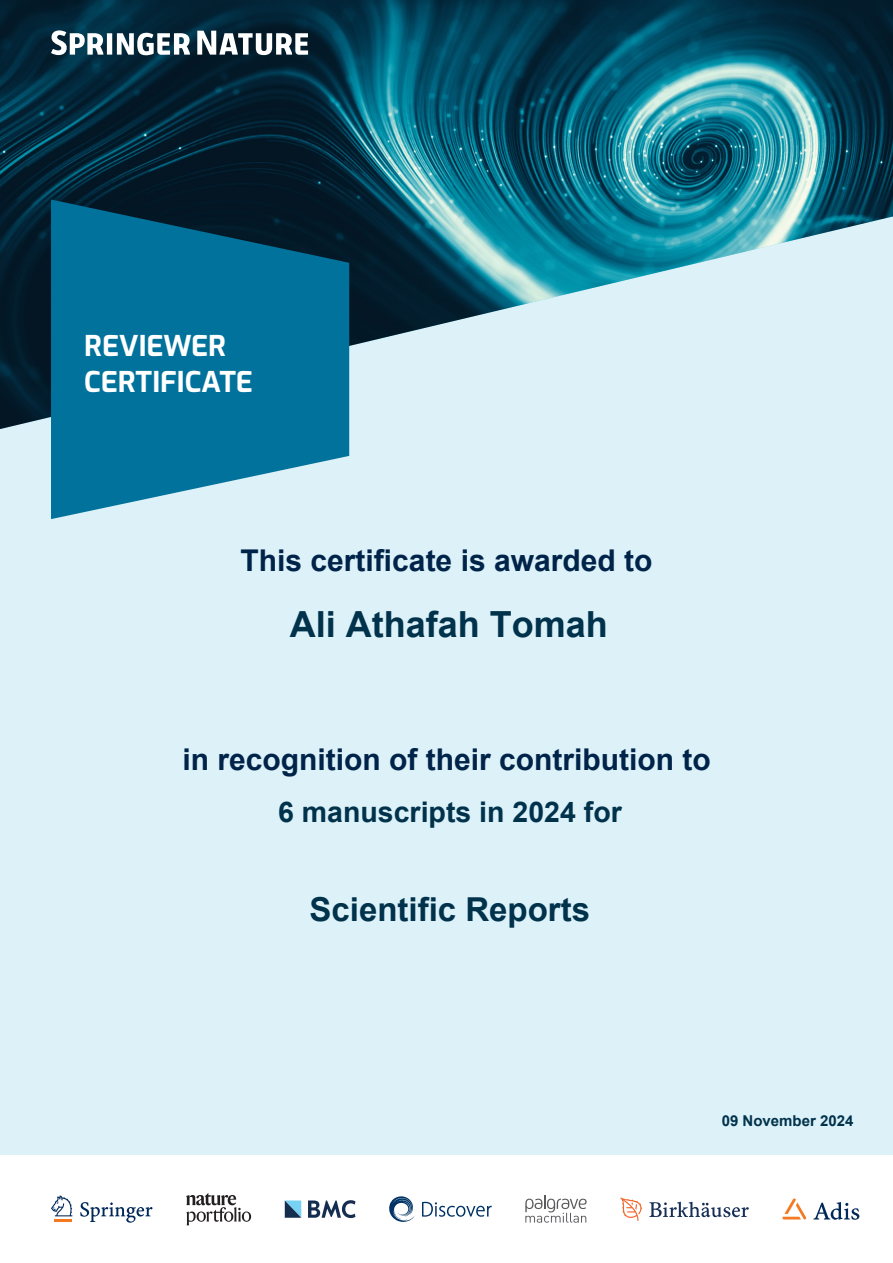
<style>
.page{position:relative;width:893px;height:1263px;background:#fff}
.page>*{position:absolute;margin:0;border:0;box-sizing:border-box;transform-origin:0 0}
.t1{font:700 36px "Arial";color:#01324b}
.t2{font:700 33px "Arial";color:#01324b}
.t3{font:700 30px "Arial";color:#002349}
.t4{font:700 28.5px "Arial";color:#01324b}
.t5{font:700 28.5px/36px "Exo";color:#fff}
.t6{font:700 15px "Arial";color:#01324b}
</style>
<div class="page">
<div style="left:0;top:170px;width:893px;height:984px;background:#dcf1f8"></div>
<img style="left:0;top:0;width:893px;height:429px">
<svg style="left:51px;top:30px;width:139px;height:25px"></svg>
<svg style="left:197px;top:31px;width:111px;height:24px"></svg>
<svg style="left:51px;top:200px;width:298px;height:319px;background:#167598"></svg>
<svg style="left:525px;top:1195px;width:62px;height:28px"></svg>
<svg style="left:51px;top:1195px;width:21px;height:27px"></svg>
<svg style="left:80px;top:1202px;width:72px;height:21px"></svg>
<svg style="left:813px;top:1202px;width:46px;height:18px"></svg>
<svg style="left:782px;top:1198px;width:24px;height:21px"></svg>
<svg style="left:186px;top:1193px;width:65px;height:32px"></svg>
<svg style="left:389px;top:1196px;width:25px;height:26px"></svg>
<svg style="left:422px;top:1202px;width:70px;height:15px"></svg>
<svg style="left:620px;top:1197px;width:22px;height:24px"></svg>
<svg style="left:649px;top:1202px;width:100px;height:15px"></svg>
<svg style="left:308px;top:1200px;width:47px;height:18px"></svg>
<svg style="left:285px;top:1200px;width:16px;height:18px"></svg>
<p class="t5" style="left:84px;top:325px;width:170px">REVIEWER<br>CERTIFICATE</p>
<p class="t3" style="left:241px;top:540px;width:413px">This certificate is awarded to</p>
<p class="t1" style="left:290px;top:605px;width:320px">Ali Athafah Tomah</p>
<p class="t3" style="left:182px;top:740px;width:530px">in recognition of their contribution to</p>
<p class="t4" style="left:278px;top:797px;width:345px">6 manuscripts in 2024 for</p>
<p class="t2" style="left:309px;top:891px;width:282px">Scientific Reports</p>
<p class="t6" style="left:722px;top:1112px;width:133px">09 November 2024</p>
</div>
